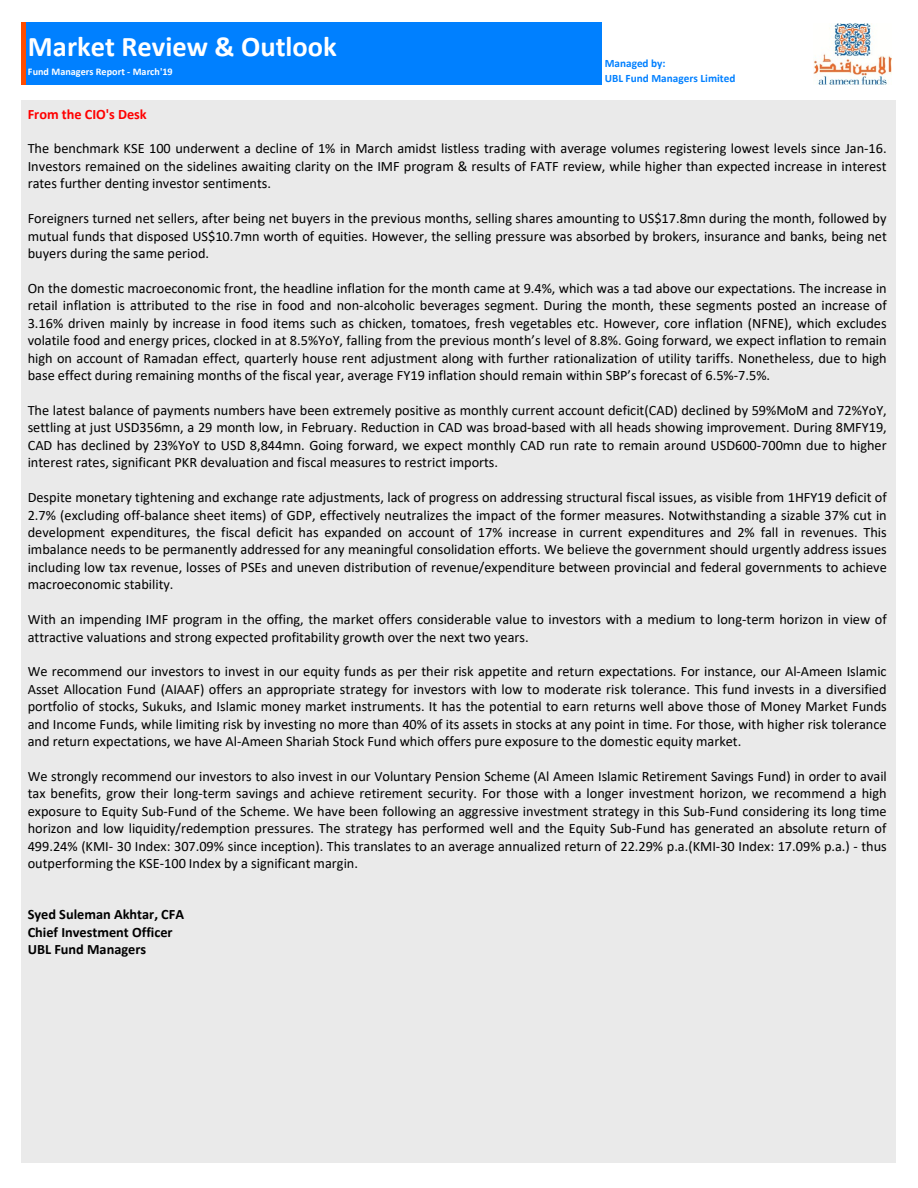
<style>
.page{position:relative;width:918px;height:1188px;background:#fff}
.page>*{position:absolute;margin:0;border:0;box-sizing:border-box;transform-origin:0 0}
.t1{font:700 28.5px "Calibri";color:#fff}
.t2{font:14.25px/17.4px "Calibri";color:#000;text-align:justify}
.t3{font:700 14.25px/17.4px "Calibri";color:#000}
.t4{font:700 14.25px "Calibri";color:#f00}
.t5{font:700 11.25px/14.7px "Calibri";color:#0080ff}
.t6{font:700 10.2px "Calibri";letter-spacing:.005em;color:#fff}
</style>
<div class="page">
<hr style="left:22px;top:23px;width:4px;height:14px;background:#ff4d00">
<div style="left:26px;top:23px;width:577px;height:14px;background:#0080ff"></div>
<hr style="left:22px;top:37px;width:4px;height:49px;background:#ff4d00">
<div style="left:26px;top:37px;width:577px;height:49px;background:#0080ff"></div>
<div style="left:22px;top:85px;width:874px;height:15px;background:#fff"></div>
<div style="left:25px;top:102px;width:864px;height:1059px;background:#eaeaea"></div>
<img style="left:814px;top:23px;width:77px;height:61px">
<h1 class="t1" style="left:28px;top:35px;width:310px">Market Review &amp; Outlook</h1>
<p class="t6" style="left:28px;top:67px;width:146px">Fund Managers Report ‐ March'19</p>
<p class="t5" style="left:605px;top:57px;width:132px">Managed by:<br>UBL Fund Managers Limited</p>
<p class="t4" style="left:28px;top:108px;width:121px">From the CIO's Desk</p>
<p class="t2" style="left:28px;top:141px;width:861px">The benchmark KSE 100 underwent a decline of 1% in March amidst listless trading with average volumes registering lowest levels since Jan‐16.<br>Investors remained on the sidelines awaiting clarity on the IMF program &amp; results of FATF review, while higher than expected increase in interest rates further denting investor sentiments.</p>
<p class="t2" style="left:28px;top:211px;width:861px">Foreigners turned net sellers, after being net buyers in the previous months, selling shares amounting to US$17.8mn during the month, followed by mutual funds that disposed US$10.7mn worth of equities. However, the selling pressure was absorbed by brokers, insurance and banks, being net buyers during the same period.</p>
<p class="t2" style="left:28px;top:281px;width:861px">On the domestic macroeconomic front, the headline inflation for the month came at 9.4%, which was a tad above our expectations. The increase in retail inflation is attributed to the rise in food and non‐alcoholic beverages segment. During the month, these segments posted an increase of 3.16% driven mainly by increase in food items such as chicken, tomatoes, fresh vegetables etc. However, core inflation (NFNE), which excludes volatile food and energy prices, clocked in at 8.5%YoY, falling from the previous month’s level of 8.8%. Going forward, we expect inflation to remain high on account of Ramadan effect, quarterly house rent adjustment along with further rationalization of utility tariffs. Nonetheless, due to high base effect during remaining months of the fiscal year, average FY19 inflation should remain within SBP’s forecast of 6.5%‐7.5%.</p>
<p class="t2" style="left:28px;top:403px;width:861px">The latest balance of payments numbers have been extremely positive as monthly current account deficit(CAD) declined by 59%MoM and 72%YoY, settling at just USD356mn, a 29 month low, in February. Reduction in CAD was broad‐based with all heads showing improvement. During 8MFY19, CAD has declined by 23%YoY to USD 8,844mn. Going forward, we expect monthly CAD run rate to remain around USD600‐700mn due to higher interest rates, significant PKR devaluation and fiscal measures to restrict imports.</p>
<p class="t2" style="left:28px;top:490px;width:861px">Despite monetary tightening and exchange rate adjustments, lack of progress on addressing structural fiscal issues, as visible from 1HFY19 deficit of 2.7% (excluding off‐balance sheet items) of GDP, effectively neutralizes the impact of the former measures. Notwithstanding a sizable 37% cut in development expenditures, the fiscal deficit has expanded on account of 17% increase in current expenditures and 2% fall in revenues. This imbalance needs to be permanently addressed for any meaningful consolidation efforts. We believe the government should urgently address issues including low tax revenue, losses of PSEs and uneven distribution of revenue/expenditure between provincial and federal governments to achieve macroeconomic stability.</p>
<p class="t2" style="left:28px;top:612px;width:860px">With an impending IMF program in the offing, the market offers considerable value to investors with a medium to long‐term horizon in view of attractive valuations and strong expected profitability growth over the next two years.</p>
<p class="t2" style="left:28px;top:664px;width:861px">We recommend our investors to invest in our equity funds as per their risk appetite and return expectations. For instance, our Al‐Ameen Islamic Asset Allocation Fund (AIAAF) offers an appropriate strategy for investors with low to moderate risk tolerance. This fund invests in a diversified portfolio of stocks, Sukuks, and Islamic money market instruments. It has the potential to earn returns well above those of Money Market Funds and Income Funds, while limiting risk by investing no more than 40% of its assets in stocks at any point in time. For those, with higher risk tolerance and return expectations, we have Al‐Ameen Shariah Stock Fund which offers pure exposure to the domestic equity market.</p>
<p class="t2" style="left:28px;top:769px;width:861px">We strongly recommend our investors to also invest in our Voluntary Pension Scheme (Al Ameen Islamic Retirement Savings Fund) in order to avail tax benefits, grow their long‐term savings and achieve retirement security. For those with a longer investment horizon, we recommend a high exposure to Equity Sub‐Fund of the Scheme. We have been following an aggressive investment strategy in this Sub‐Fund considering its long time horizon and low liquidity/redemption pressures. The strategy has performed well and the Equity Sub‐Fund has generated an absolute return of 499.24% (KMI‐ 30 Index: 307.09% since inception). This translates to an average annualized return of 22.29% p.a.(KMI‐30 Index: 17.09% p.a.) ‐ thus outperforming the KSE‐100 Index by a significant margin.</p>
<p class="t3" style="left:28px;top:907px;width:158px">Syed Suleman Akhtar, CFA<br>Chief Investment Officer<br>UBL Fund Managers</p>
</div>
